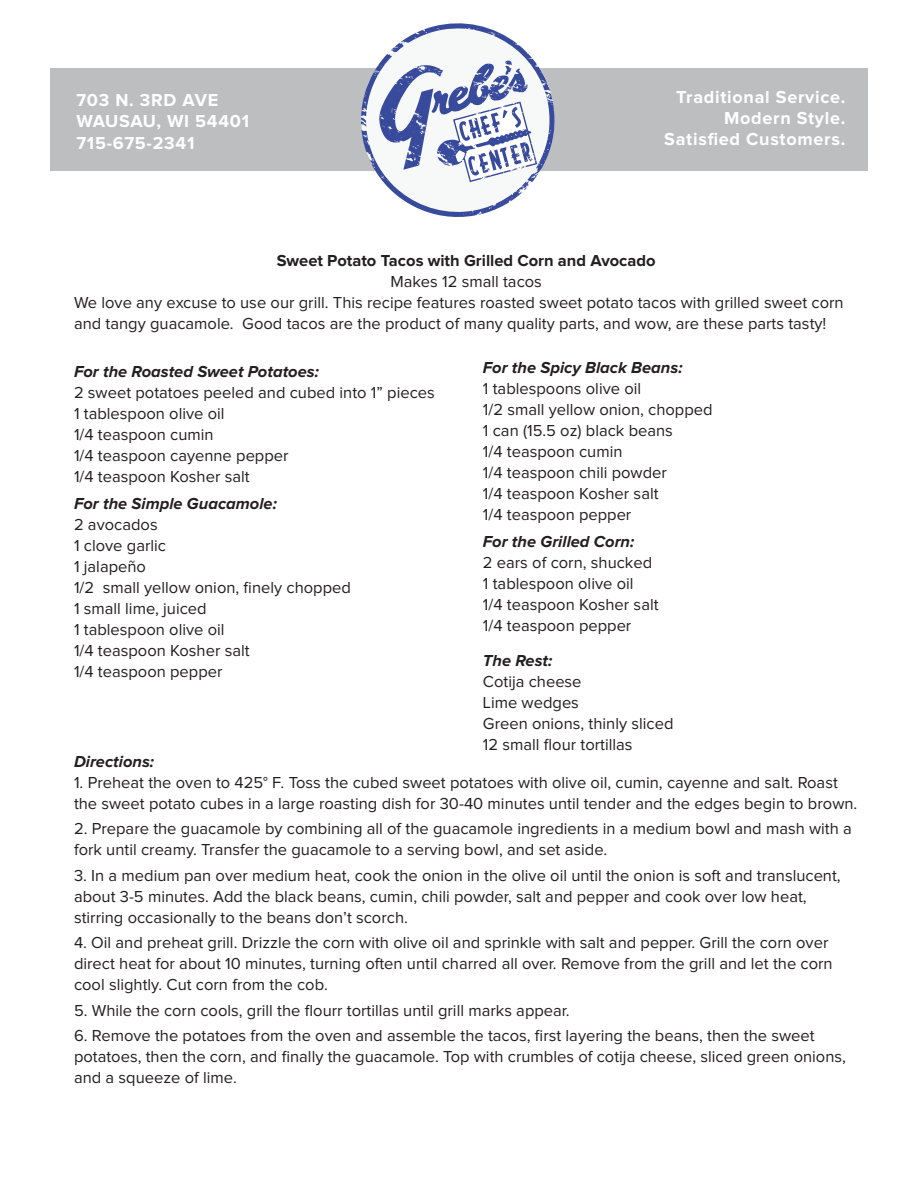
<style>
.page{position:relative;width:918px;height:1188px;background:#fff}
.page>*{position:absolute;margin:0;border:0;box-sizing:border-box;transform-origin:0 0}
.t1{font:700 18px/21.1px "Proxima Nova";letter-spacing:.04em;color:#fff}
.t2{font:16.5px/21px "Proxima Nova";color:#231f20}
.t3{font:italic 700 16.5px "Proxima Nova";color:#231f20}
.t4{font:700 16.5px "Proxima Nova";color:#231f20}
</style>
<div class="page">
<div style="left:50px;top:68px;width:818px;height:102px;background:#bcbec0"></div>
<svg style="left:361px;top:23px;width:195px;height:194px"></svg>
<p class="t1" style="left:76px;top:90px;width:174px">703 N. 3RD AVE<br>WAUSAU, WI 54401<br>715-675-2341</p>
<p class="t1" style="left:664px;top:87px;width:183px;text-align:right">Traditional Service.<br>Modern Style.<br>Satisfied Customers.</p>
<p class="t4" style="left:277px;top:251px;width:380px">Sweet Potato Tacos with Grilled Corn and Avocado</p>
<p class="t2" style="left:74px;top:271px;width:771px;text-indent:316px">Makes 12 small tacos<br>We love any excuse to use our grill. This recipe features roasted sweet potato tacos with grilled sweet corn and tangy guacamole. Good tacos are the product of many quality parts, and wow, are these parts tasty!</p>
<p class="t3" style="left:74px;top:362px;width:246px">For the Roasted Sweet Potatoes:</p>
<p class="t2" style="left:74px;top:382px;width:362px">2 sweet potatoes peeled and cubed into 1” pieces<br>1 tablespoon olive oil<br>1/4 teaspoon cumin<br>1/4 teaspoon cayenne pepper<br>1/4 teaspoon Kosher salt</p>
<p class="t3" style="left:74px;top:494px;width:204px">For the Simple Guacamole:</p>
<p class="t2" style="left:74px;top:514px;width:278px">2 avocados<br>1 clove garlic<br>1 jalapeño<br>1/2 small yellow onion, finely chopped<br>1 small lime, juiced<br>1 tablespoon olive oil<br>1/4 teaspoon Kosher salt<br>1/4 teaspoon pepper</p>
<p class="t3" style="left:483px;top:358px;width:201px">For the Spicy Black Beans:</p>
<p class="t2" style="left:483px;top:379px;width:231px">1 tablespoons olive oil<br>1/2 small yellow onion, chopped<br>1 can (15.5 oz) black beans<br>1/4 teaspoon cumin<br>1/4 teaspoon chili powder<br>1/4 teaspoon Kosher salt<br>1/4 teaspoon pepper</p>
<p class="t3" style="left:483px;top:532px;width:153px">For the Grilled Corn:</p>
<p class="t2" style="left:483px;top:553px;width:177px">2 ears of corn, shucked<br>1 tablespoon olive oil<br>1/4 teaspoon Kosher salt<br>1/4 teaspoon pepper</p>
<p class="t3" style="left:483px;top:651px;width:71px">The Rest:</p>
<p class="t2" style="left:483px;top:671px;width:192px">Cotija cheese<br>Lime wedges<br>Green onions, thinly sliced<br>12 small flour tortillas</p>
<p class="t3" style="left:74px;top:752px;width:82px">Directions:</p>
<p class="t2" style="left:74px;top:772px;width:785px">1. Preheat the oven to 425° F. Toss the cubed sweet potatoes with olive oil, cumin, cayenne and salt. Roast the sweet potato cubes in a large roasting dish for 30-40 minutes until tender and the edges begin to brown.</p>
<p class="t2" style="left:74px;top:819px;width:779px">2. Prepare the guacamole by combining all of the guacamole ingredients in a medium bowl and mash with a fork until creamy. Transfer the guacamole to a serving bowl, and set aside.</p>
<p class="t2" style="left:74px;top:865px;width:768px">3. In a medium pan over medium heat, cook the onion in the olive oil until the onion is soft and translucent, about 3-5 minutes. Add the black beans, cumin, chili powder, salt and pepper and cook over low heat, stirring occasionally to the beans don’t scorch.</p>
<p class="t2" style="left:74px;top:933px;width:760px">4. Oil and preheat grill. Drizzle the corn with olive oil and sprinkle with salt and pepper. Grill the corn over direct heat for about 10 minutes, turning often until charred all over. Remove from the grill and let the corn cool slightly. Cut corn from the cob.</p>
<p class="t2" style="left:74px;top:1000px;width:497px">5. While the corn cools, grill the flourr tortillas until grill marks appear.</p>
<p class="t2" style="left:74px;top:1026px;width:773px">6. Remove the potatoes from the oven and assemble the tacos, first layering the beans, then the sweet potatoes, then the corn, and finally the guacamole. Top with crumbles of cotija cheese, sliced green onions, and a squeeze of lime.</p>
</div>
